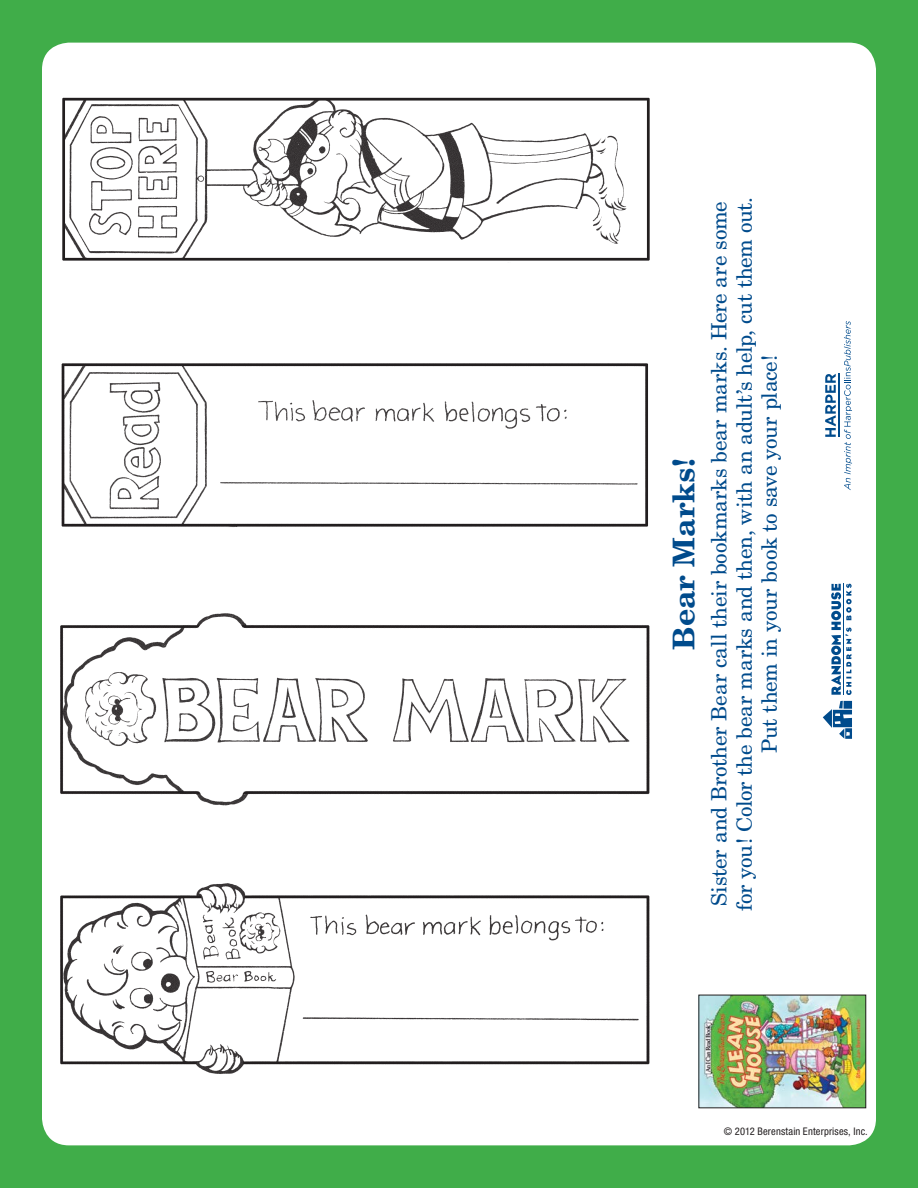
<style>
.page{position:relative;width:918px;height:1188px;background:#40ad49}
.page>*{position:absolute;margin:0;border:0;box-sizing:border-box;transform-origin:0 0}
.t1{font:700 30px "New Century Schlbk";color:#004b8c}
.t2{font:21px/25.2px "New Century Schlbk";letter-spacing:-.01em;color:#004b8c;text-align:center}
.t3{font:condensed 10.5px "Helvetica Neue LT Std";letter-spacing:.015em;color:#221e1f}
</style>
<div class="page">
<div style="left:42px;top:43px;width:834px;height:1102px;background:#fff;border-radius:27px"></div>
<img style="left:46px;top:54px;width:604px;height:1020px">
<img style="left:700px;top:997px;width:164px;height:109px">
<svg style="left:825px;top:374px;width:11px;height:63px"></svg>
<hr style="left:838px;top:374px;width:1px;height:63px;background:#004b8c">
<svg style="left:844px;top:321px;width:8px;height:169px"></svg>
<svg style="left:831px;top:584px;width:21px;height:111px"></svg>
<svg style="left:823px;top:701px;width:29px;height:38px"></svg>
<div style="left:844px;top:701px;width:8px;height:8px;background:#004b8c"></div>
<h1 class="t1" style="left:665px;top:650px;width:194px;rotate:-90deg">Bear Marks!</h1>
<p class="t2" style="left:706px;top:911px;width:715px;rotate:-90deg">Sister and Brother Bear call their bookmarks bear marks. Here are some for you! Color the bear marks and then, with an adult’s help, cut them out.<br>Put them in your book to save your place!</p>
<p class="t3" style="left:724px;top:1126px;width:145px">© 2012 Berenstain Enterprises, Inc.</p>
</div>
